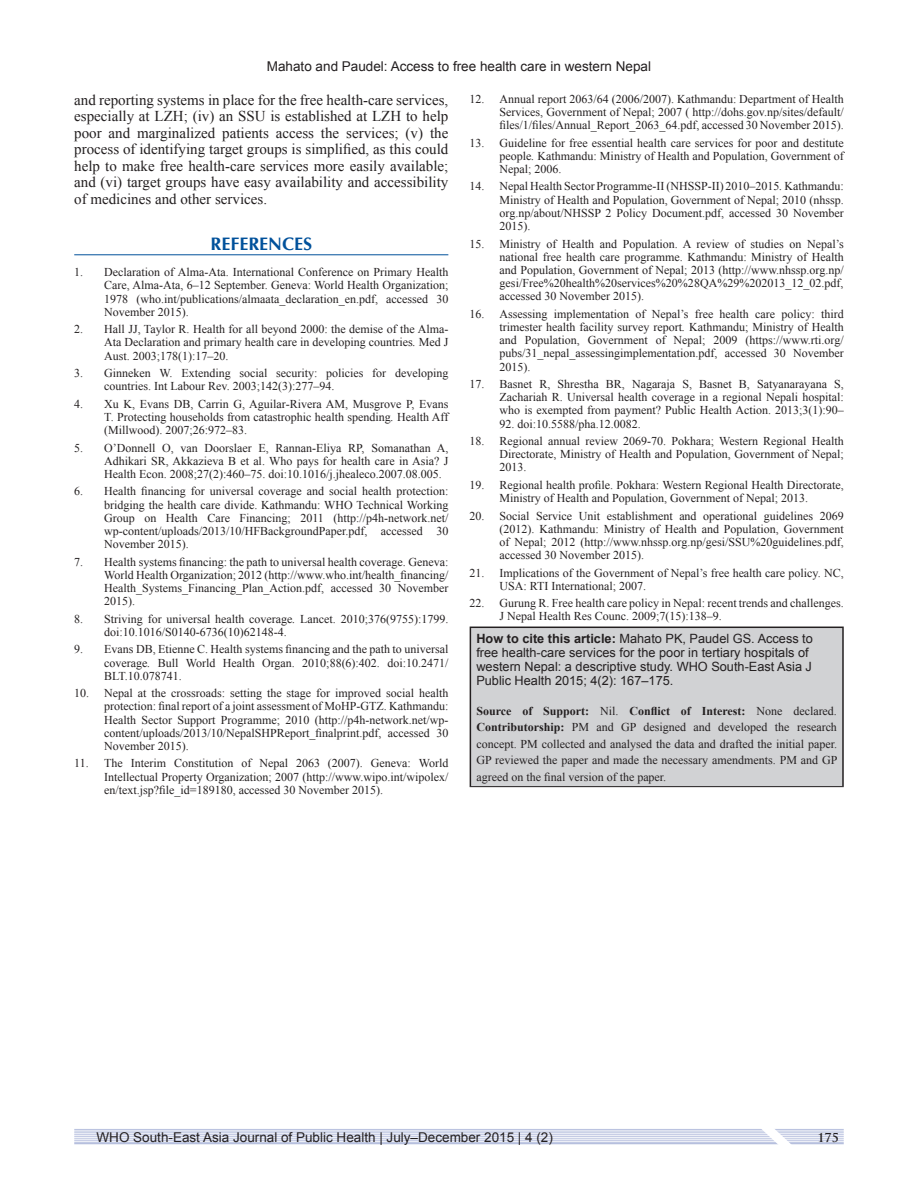
<style>
.page{position:relative;width:918px;height:1188px;background:#fff}
.page>*{position:absolute;margin:0;border:0;box-sizing:border-box;transform-origin:0 0}
.t1{font:700 18px "CG Omega";color:#01519b}
.t2{font:15px/16.5px "Times New Roman";color:#231f20;text-align:justify}
.t3{font:13.5px "Arial";color:#231f20}
.t4{font:12.75px/14px "Arial";color:#231f20}
.t5{font:12px/13.2px "Times New Roman";color:#231f20;text-align:justify}
.t6{font:700 12px "Trajan Pro";color:#231f20}
.s1{font-style:italic}
.s2{font-weight:700}
</style>
<div class="page">
<hr style="left:74px;top:1129px;width:770px;height:1px;background:#b6bfde">
<hr style="left:74px;top:1131px;width:770px;height:1px;background:#b6bfde">
<hr style="left:74px;top:1132px;width:770px;height:1px;background:#b6bfde">
<hr style="left:74px;top:1134px;width:770px;height:1px;background:#b6bfde">
<hr style="left:74px;top:1136px;width:770px;height:1px;background:#b6bfde">
<hr style="left:74px;top:1138px;width:770px;height:1px;background:#b6bfde">
<hr style="left:74px;top:1140px;width:770px;height:1px;background:#b6bfde">
<hr style="left:74px;top:1142px;width:770px;height:2px;background:#b6bfde">
<svg style="left:742px;top:1129px;width:63px;height:16px"></svg>
<hr style="left:74px;top:254px;width:374px;height:1px;background:#01519b">
<div style="left:470px;top:627px;width:373px;height:160px;background:#d1d2d4"></div>
<hr style="left:470px;top:627px;width:374px;height:1px;background:#231f20">
<hr style="left:470px;top:628px;width:1px;height:158px;background:#231f20">
<hr style="left:842px;top:628px;width:2px;height:158px;background:#231f20">
<hr style="left:470px;top:786px;width:374px;height:1px;background:#231f20">
<p class="t3" style="left:267px;top:58px;width:386px">Mahato and Paudel: Access to free health care in western Nepal</p>
<p class="t2" style="left:74px;top:91px;width:376px">and reporting systems in place for the free health-care services, especially at LZH; (iv) an SSU is established at LZH to help poor and marginalized patients access the services; (v) the process of identifying target groups is simplified, as this could help to make free health-care services more easily available; and (vi) target groups have easy availability and accessibility of medicines and other services.</p>
<h1 class="t1" style="left:211px;top:233px;width:103px">REFERENCES</h1>
<p class="t5" style="left:104px;top:265px;width:346px;text-indent:-30px">1. Declaration of Alma-Ata. International Conference on Primary Health Care, Alma-Ata, 6–12 September. Geneva: World Health Organization; 1978 (who.int/publications/almaata_declaration_en.pdf, accessed 30<br>November 2015).</p>
<p class="t5" style="left:104px;top:322px;width:346px;text-indent:-30px">2. Hall JJ, Taylor R. Health for all beyond 2000: the demise of the Alma-Ata Declaration and primary health care in developing countries<span class="s1">.</span> Med J Aust. 2003;178(1):17–20.</p>
<p class="t5" style="left:104px;top:366px;width:346px;text-indent:-30px">3. Ginneken W. Extending social security: policies for developing countries. Int Labour Rev. 2003;142(3):277–94.</p>
<p class="t5" style="left:104px;top:397px;width:346px;text-indent:-30px">4. Xu K, Evans DB, Carrin G, Aguilar-Rivera AM, Musgrove P, Evans T. Protecting households from catastrophic health spending<span class="s1">.</span> Health Aff (Millwood). 2007;26:972–83.</p>
<p class="t5" style="left:104px;top:441px;width:346px;text-indent:-30px">5. O’Donnell O, van Doorslaer E, Rannan-Eliya RP, Somanathan A, Adhikari SR, Akkazieva B et al. Who pays for health care in Asia? J Health Econ. 2008;27(2):460–75. doi:10.1016/j.jhealeco.2007.08.005.</p>
<p class="t5" style="left:104px;top:485px;width:346px;text-indent:-30px">6. Health financing for universal coverage and social health protection: bridging the health care divide. Kathmandu: WHO Technical Working Group on Health Care Financing; 2011 (http://p4h-network.net/ wp-content/uploads/2013/10/HFBackgroundPaper.pdf, accessed 30<br>November 2015).</p>
<p class="t5" style="left:104px;top:555px;width:346px;text-indent:-30px">7. Health systems financing: the path to universal health coverage. Geneva:<br>World Health Organization; 2012 (http://www.who.int/health_financing/ Health_Systems_Financing_Plan_Action.pdf, accessed 30 November 2015).</p>
<p class="t5" style="left:104px;top:612px;width:346px;text-indent:-30px">8. Striving for universal health coverage<span class="s1">.</span> Lancet. 2010;376(9755):1799. doi:10.1016/S0140-6736(10)62148-4.</p>
<p class="t5" style="left:104px;top:643px;width:346px;text-indent:-30px">9. Evans DB, Etienne C. Health systems financing and the path to universal coverage<span class="s1">.</span> Bull World Health Organ. 2010;88(6):402. doi:10.2471/ BLT.10.078741.</p>
<p class="t5" style="left:104px;top:686px;width:346px;text-indent:-30px">10. Nepal at the crossroads: setting the stage for improved social health protection: final report of a joint assessment of MoHP-GTZ. Kathmandu:<br>Health Sector Support Programme; 2010 (http://p4h-network.net/wp&shy;content/uploads/2013/10/NepalSHPReport_finalprint.pdf, accessed 30<br>November 2015).</p>
<p class="t5" style="left:104px;top:757px;width:346px;text-indent:-30px">11. The Interim Constitution of Nepal 2063 (2007). Geneva: World Intellectual Property Organization; 2007 (http://www.wipo.int/wipolex/ en/text.jsp?file_id=189180, accessed 30 November 2015).</p>
<p class="t5" style="left:500px;top:92px;width:346px;text-indent:-30px">12. Annual report 2063/64 (2006/2007). Kathmandu: Department of Health Services, Government of Nepal; 2007 ( http://dohs.gov.np/sites/default/ files/1/files/Annual_Report_2063_64.pdf, accessed 30 November 2015).</p>
<p class="t5" style="left:500px;top:136px;width:346px;text-indent:-30px">13. Guideline for free essential health care services for poor and destitute people<span class="s1">.</span> Kathmandu: Ministry of Health and Population, Government of Nepal; 2006.</p>
<p class="t5" style="left:500px;top:180px;width:346px;text-indent:-30px">14. Nepal Health Sector Programme-II (NHSSP-II) 2010–2015<span class="s1">.</span> Kathmandu:<br>Ministry of Health and Population, Government of Nepal; 2010 (nhssp. org.np/about/NHSSP 2 Policy Document.pdf, accessed 30 November 2015).</p>
<p class="t5" style="left:500px;top:237px;width:346px;text-indent:-30px">15. Ministry of Health and Population. A review of studies on Nepal’s national free health care programme. Kathmandu: Ministry of Health and Population, Government of Nepal; 2013 (http://www.nhssp.org.np/ gesi/Free%20health%20services%20%28QA%29%202013_12_02.pdf, accessed 30 November 2015).</p>
<p class="t5" style="left:500px;top:307px;width:346px;text-indent:-30px">16. Assessing implementation of Nepal’s free health care policy: third trimester health facility survey report<span class="s1">.</span> Kathmandu; Ministry of Health and Population, Government of Nepal; 2009 (https://www.rti.org/ pubs/31_nepal_assessingimplementation.pdf, accessed 30 November 2015).</p>
<p class="t5" style="left:500px;top:377px;width:346px;text-indent:-30px">17. Basnet R, Shrestha BR, Nagaraja S, Basnet B, Satyanarayana S, Zachariah R. Universal health coverage in a regional Nepali hospital: who is exempted from payment? Public Health Action. 2013;3(1):90–</p>
<p class="t5" style="left:500px;top:417px;width:143px">92. doi:10.5588/pha.12.0082.</p>
<p class="t5" style="left:500px;top:434px;width:346px;text-indent:-30px">18. Regional annual review 2069-70. Pokhara; Western Regional Health Directorate, Ministry of Health and Population, Government of Nepal; 2013.</p>
<p class="t5" style="left:470px;top:478px;width:376px;text-align:center">19. Regional health profile. Pokhara: Western Regional Health Directorate,<br>Ministry of Health and Population, Government of Nepal; 2013.</p>
<p class="t5" style="left:500px;top:509px;width:346px;text-indent:-30px">20. Social Service Unit establishment and operational guidelines 2069 (2012). Kathmandu: Ministry of Health and Population, Government of Nepal; 2012 (http://www.nhssp.org.np/gesi/SSU%20guidelines.pdf, accessed 30 November 2015).</p>
<p class="t5" style="left:500px;top:566px;width:346px;text-indent:-30px">21. Implications of the Government of Nepal’s free health care policy. NC,<br>USA: RTI International; 2007.</p>
<p class="t5" style="left:500px;top:596px;width:346px;text-indent:-30px">22. Gurung R. Free health care policy in Nepal: recent trends and challenges.<br>J Nepal Health Res Counc. 2009;7(15):138–9.</p>
<p class="t4" style="left:476px;top:631px;width:338px"><span class="s2">How to cite this article:</span> Mahato PK, Paudel GS. Access to free health-care services for the poor in tertiary hospitals of western Nepal: a descriptive study. WHO South-East Asia J Public Health 2015; 4(2): 167–175.</p>
<p class="t5" style="left:476px;top:702px;width:363px;line-height:16.5px"><span class="s2">Source of Support:</span> Nil. <span class="s2">Conflict of Interest:</span> None declared.<br><span class="s2">Contributorship:</span> PM and GP designed and developed the research concept. PM collected and analysed the data and drafted the initial paper.<br>GP reviewed the paper and made the necessary amendments. PM and GP agreed on the final version of the paper.</p>
<p class="t3" style="left:97px;top:1128px;width:458px">WHO South-East Asia Journal of Public Health | July–December 2015 | 4 (2)</p>
<p class="t6" style="left:817px;top:1130px;width:23px">175</p>
</div>
